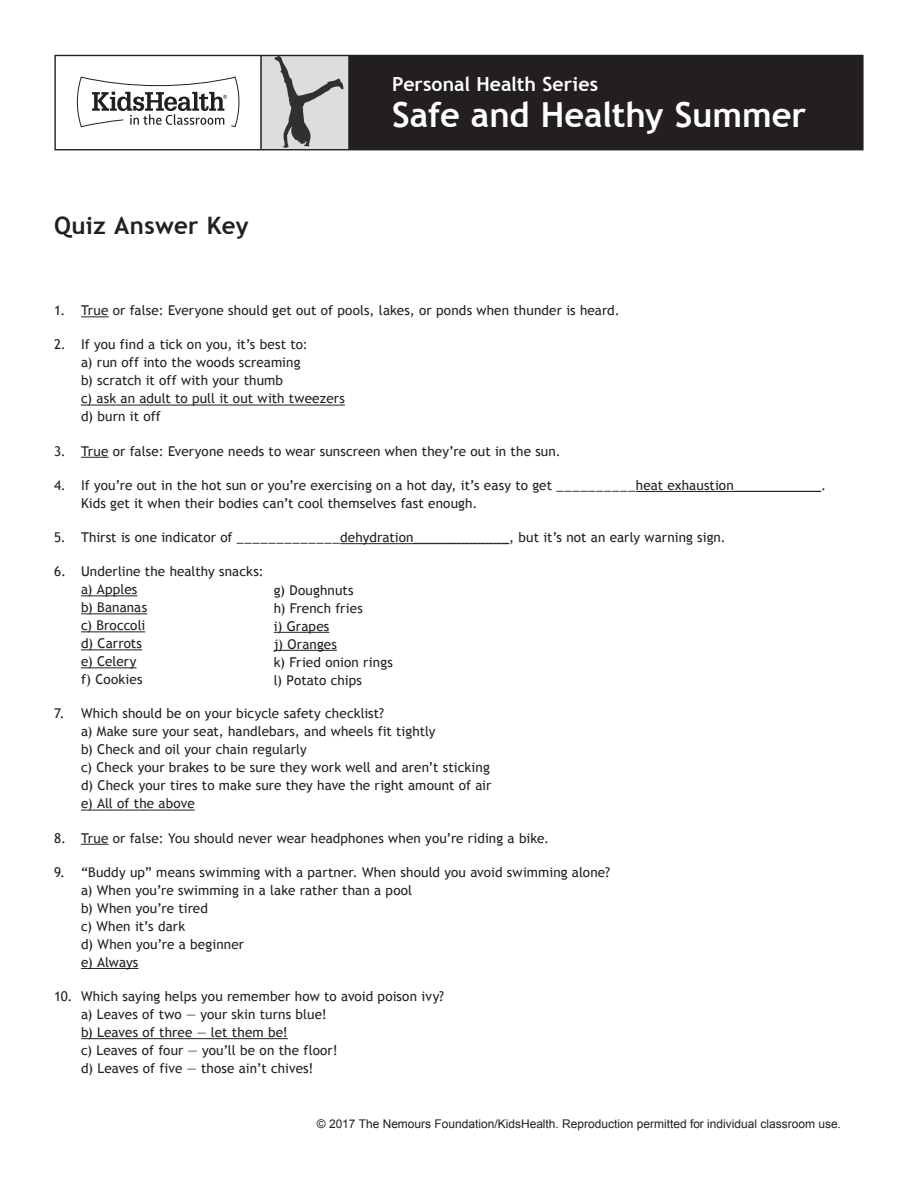
<style>
.page{position:relative;width:918px;height:1188px;background:#fff}
.page>*{position:absolute;margin:0;border:0;box-sizing:border-box;transform-origin:0 0}
.Handout_Header{font:700 34.5px "Trebuchet MS";color:#fff}
.Handout_Title{font:700 24px "Trebuchet MS";letter-spacing:.015em;color:#231f20}
.Handout_Header-2{font:700 19.5px "Trebuchet MS";color:#fff}
.Basic_Numbered_List{font:13.5px/18px "Trebuchet MS";letter-spacing:.01em;color:#231f20}
.Handout_Header-3{font:13.5px/18px "Trebuchet MS";letter-spacing:.01em;color:#231f20}
.t1{font:12px "Arial";color:#231f20}
</style>
<div class="page">
<div style="left:261px;top:55px;width:88px;height:95px;background:#dcdddf"></div>
<div style="left:349px;top:55px;width:513px;height:95px;background:#231f20"></div>
<svg style="left:76px;top:76px;width:164px;height:52px"></svg>
<hr style="left:348px;top:55px;width:2px;height:95px;background:#231f20">
<hr style="left:260px;top:55px;width:2px;height:95px;background:#231f20">
<div style="left:54px;top:55px;width:810px;height:95px;border:1px solid #231f20"></div>
<svg style="left:274px;top:56px;width:69px;height:92px"></svg>
<svg style="left:81px;top:316px;width:28px;height:1px"></svg>
<hr style="left:81px;top:405px;width:264px;height:1px;background:#231f20">
<svg style="left:81px;top:457px;width:28px;height:1px"></svg>
<hr style="left:636px;top:491px;width:185px;height:1px;background:#231f20">
<hr style="left:340px;top:543px;width:169px;height:1px;background:#231f20">
<hr style="left:81px;top:595px;width:56px;height:1px;background:#231f20">
<hr style="left:81px;top:613px;width:66px;height:1px;background:#231f20">
<hr style="left:81px;top:631px;width:64px;height:1px;background:#231f20">
<hr style="left:81px;top:649px;width:61px;height:1px;background:#231f20">
<hr style="left:81px;top:667px;width:56px;height:1px;background:#231f20">
<hr style="left:81px;top:810px;width:114px;height:1px;background:#231f20">
<svg style="left:81px;top:844px;width:28px;height:1px"></svg>
<hr style="left:81px;top:968px;width:57px;height:1px;background:#231f20">
<hr style="left:81px;top:1038px;width:207px;height:1px;background:#231f20">
<hr style="left:274px;top:632px;width:55px;height:1px;background:#231f20">
<hr style="left:274px;top:650px;width:63px;height:1px;background:#231f20">
<p class="Handout_Title" style="left:54px;top:210px;width:196px">Quiz Answer Key</p>
<p class="Handout_Header-2" style="left:392px;top:71px;width:207px">Personal Health Series</p>
<p class="Handout_Header" style="left:392px;top:93px;width:416px">Safe and Healthy Summer</p>
<p class="Basic_Numbered_List" style="left:54px;top:302px;width:567px">1. True or false: Everyone should get out of pools, lakes, or ponds when thunder is heard.</p>
<p class="Basic_Numbered_List" style="left:81px;top:336px;width:265px;text-indent:-27px">2. If you find a tick on you, it’s best to:<br>a) run off into the woods screaming<br>b) scratch it off with your thumb<br>c) ask an adult to pull it out with tweezers d) burn it off</p>
<p class="Basic_Numbered_List" style="left:54px;top:442px;width:508px">3. True or false: Everyone needs to wear sunscreen when they’re out in the sun.</p>
<p class="Basic_Numbered_List" style="left:81px;top:476px;width:747px;text-indent:-27px">4. If you’re out in the hot sun or you’re exercising on a hot day, it’s easy to get __________heat exhaustion___________.<br>Kids get it when their bodies can’t cool themselves fast enough.</p>
<p class="Basic_Numbered_List" style="left:54px;top:528px;width:673px">5. Thirst is one indicator of _____________dehydration____________, but it’s not an early warning sign.</p>
<p class="Basic_Numbered_List" style="left:81px;top:563px;width:184px;text-indent:-27px">6. Underline the healthy snacks: a) Apples<br>b) Bananas<br>c) Broccoli<br>d) Carrots<br>e) Celery<br>f) Cookies</p>
<p class="Basic_Numbered_List" style="left:81px;top:705px;width:412px;text-indent:-27px">7. Which should be on your bicycle safety checklist?<br>a) Make sure your seat, handlebars, and wheels fit tightly<br>b) Check and oil your chain regularly<br>c) Check your brakes to be sure they work well and aren’t sticking d) Check your tires to make sure they have the right amount of air e) All of the above</p>
<p class="Basic_Numbered_List" style="left:54px;top:829px;width:497px">8. True or false: You should never wear headphones when you’re riding a bike.</p>
<p class="Basic_Numbered_List" style="left:81px;top:863px;width:531px;text-indent:-27px">9. “Buddy up” means swimming with a partner. When should you avoid swimming alone? a) When you’re swimming in a lake rather than a pool<br>b) When you’re tired<br>c) When it’s dark<br>d) When you’re a beginner<br>e) Always</p>
<p class="Basic_Numbered_List" style="left:81px;top:987px;width:364px;text-indent:-27px">10. Which saying helps you remember how to avoid poison ivy? a) Leaves of two — your skin turns blue!<br>b) Leaves of three — let them be!<br>c) Leaves of four — you’ll be on the floor!<br>d) Leaves of five — those ain’t chives!</p>
<p class="Handout_Header-3" style="left:274px;top:581px;width:81px">g) Doughnuts</p>
<p class="Handout_Header-3" style="left:274px;top:599px;width:91px">h) French fries</p>
<p class="Handout_Header-3" style="left:274px;top:617px;width:57px">i) Grapes</p>
<p class="Handout_Header-3" style="left:274px;top:635px;width:65px">j) Oranges</p>
<p class="Handout_Header-3" style="left:274px;top:653px;width:121px">k) Fried onion rings l) Potato chips</p>
<p class="t1" style="left:317px;top:1116px;width:526px">© 2017 The Nemours Foundation/KidsHealth. Reproduction permitted for individual classroom use.</p>
</div>
